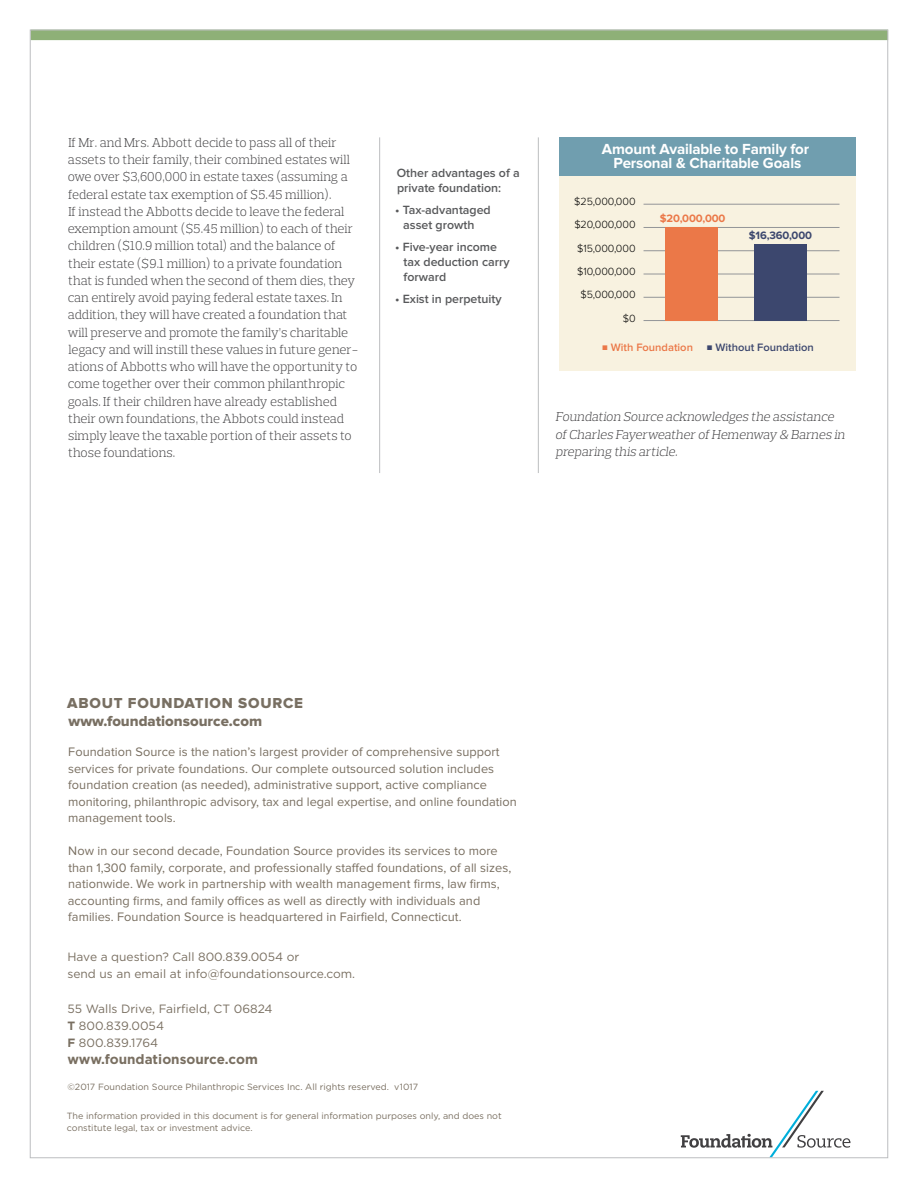
<style>
.page{position:relative;width:918px;height:1188px;background:#fff}
.page>*{position:absolute;margin:0;border:0;box-sizing:border-box;transform-origin:0 0}
.t1{font:700 15.15px/14.5px "Proxima Nova";letter-spacing:-.01em;color:#fff;text-align:center}
.t2{font:15px/18px "Proxima Nova Extrabld";color:#786f62}
.t3{font:700 13.5px "Gotham";color:#796f61}
.t4{font:300 13.2px/17.2px "Prelo Slab";letter-spacing:-.005em;color:#414042}
.t5{font:12.75px/16.5px "Proxima Nova";letter-spacing:.005em;color:#796f61}
.t6{font:600 12.3px/15px "Proxima Nova";color:#58595b}
.t7{font:12px/17.2px "Gotham";color:#796f61}
.t8{font:600 11.1px "Proxima Nova";color:#3c476e}
.t9{font:600 11.1px "Proxima Nova";color:#eb7848}
.t10{font:700 11.1px "Proxima Nova";letter-spacing:-.01em;color:#eb7848}
.t11{font:700 11.1px "Proxima Nova";letter-spacing:-.01em;color:#3c476e}
.t12{font:300 10.8px/23.4px "Proxima Nova";letter-spacing:-.005em;color:#000;text-align:right}
.t13{font:9px/12px "Gotham";color:#796f61}
.s1{font-weight:700}
</style>
<div class="page">
<div style="left:31px;top:30px;width:857px;height:10px;background:#8eb077"></div>
<hr style="left:379px;top:137px;width:1px;height:336px;background:#bcbec0">
<hr style="left:538px;top:137px;width:1px;height:336px;background:#bcbec0">
<svg style="left:681px;top:1091px;width:169px;height:65px"></svg>
<div style="left:559px;top:147px;width:297px;height:224px;background:#f8f2e0"></div>
<div style="left:559px;top:137px;width:297px;height:38px;background:#709eaf"></div>
<hr style="left:644px;top:320px;width:196px;height:1px;background:#939598">
<hr style="left:644px;top:297px;width:196px;height:1px;background:#939598">
<hr style="left:644px;top:274px;width:196px;height:1px;background:#939598">
<hr style="left:644px;top:250px;width:196px;height:1px;background:#939598">
<hr style="left:644px;top:227px;width:196px;height:1px;background:#939598">
<hr style="left:644px;top:204px;width:196px;height:1px;background:#939598">
<div style="left:666px;top:227px;width:52px;height:94px;background:#eb7848"></div>
<div style="left:754px;top:244px;width:53px;height:77px;background:#3c476e"></div>
<p class="t4" style="left:68px;top:134px;width:292px">If Mr. and Mrs. Abbott decide to pass all of their assets to their family, their combined estates will owe over $3,600,000 in estate taxes (assuming a federal estate tax exemption of $5.45 million).<br>If instead the Abbotts decide to leave the federal exemption amount ($5.45 million) to each of their children ($10.9 million total) and the balance of their estate ($9.1 million) to a private foundation that is funded when the second of them dies, they can entirely avoid paying federal estate taxes. In addition, they will have created a foundation that will preserve and promote the family’s charitable legacy and will instill these values in future gener&shy;ations of Abbotts who will have the opportunity to come together over their common philanthropic goals. If their children have already established their own foundations, the Abbots could instead simply leave the taxable portion of their assets to those foundations.</p>
<p class="t6" style="left:397px;top:166px;width:124px">Other advantages of a private foundation:</p>
<p class="t6" style="left:403px;top:203px;width:89px;text-indent:-8px">• Tax-advantaged asset growth</p>
<p class="t6" style="left:404px;top:240px;width:108px;text-indent:-8px">• Five-year income tax deduction carry forward</p>
<p class="t6" style="left:395px;top:291px;width:108px">• Exist in perpetuity</p>
<p class="t1" style="left:602px;top:142px;width:209px">Amount Available to Family for<br>Personal &amp; Charitable Goals</p>
<p class="t12" style="left:574px;top:190px;width:63px">$25,000,000 $20,000,000 $15,000,000 $10,000,000 $5,000,000 $0</p>
<p class="t10" style="left:660px;top:212px;width:67px">$20,000,000</p>
<p class="t11" style="left:749px;top:229px;width:65px">$16,360,000</p>
<p class="t9" style="left:603px;top:341px;width:92px">■ With Foundation</p>
<p class="t8" style="left:707px;top:341px;width:108px">■ Without Foundation</p>
<p class="t4" style="left:555px;top:408px;width:294px">Foundation Source acknowledges the assistance of Charles Fayerweather of Hemenway &amp; Barnes in preparing this article.</p>
<p class="t2" style="left:67px;top:695px;width:237px">ABOUT FOUNDATION SOURCE www.foundationsource.com</p>
<p class="t5" style="left:68px;top:744px;width:450px">Foundation Source is the nation’s largest provider of comprehensive support services for private foundations. Our complete outsourced solution includes foundation creation (as needed), administrative support, active compliance monitoring, philanthropic advisory, tax and legal expertise, and online foundation management tools.</p>
<p class="t5" style="left:68px;top:843px;width:445px">Now in our second decade, Foundation Source provides its services to more than 1,300 family, corporate, and professionally staffed foundations, of all sizes, nationwide. We work in partnership with wealth management firms, law firms, accounting firms, and family offices as well as directly with individuals and families. Foundation Source is headquartered in Fairfield, Connecticut.</p>
<p class="t7" style="left:68px;top:948px;width:289px">Have a question? Call 800.839.0054 or<br>send us an email at info@foundationsource.com.</p>
<p class="t7" style="left:68px;top:999px;width:207px">55 Walls Drive, Fairfield, CT 06824<br><span class="s1">T</span> 800.839.0054<br><span class="s1">F</span> 800.839.1764</p>
<p class="t3" style="left:68px;top:1051px;width:192px">www.foundationsource.com</p>
<p class="t13" style="left:68px;top:1080px;width:352px">©2017 Foundation Source Philanthropic Services Inc. All rights reserved. v1017</p>
<p class="t13" style="left:67px;top:1110px;width:436px">The information provided in this document is for general information purposes only, and does not constitute legal, tax or investment advice.</p>
</div>
